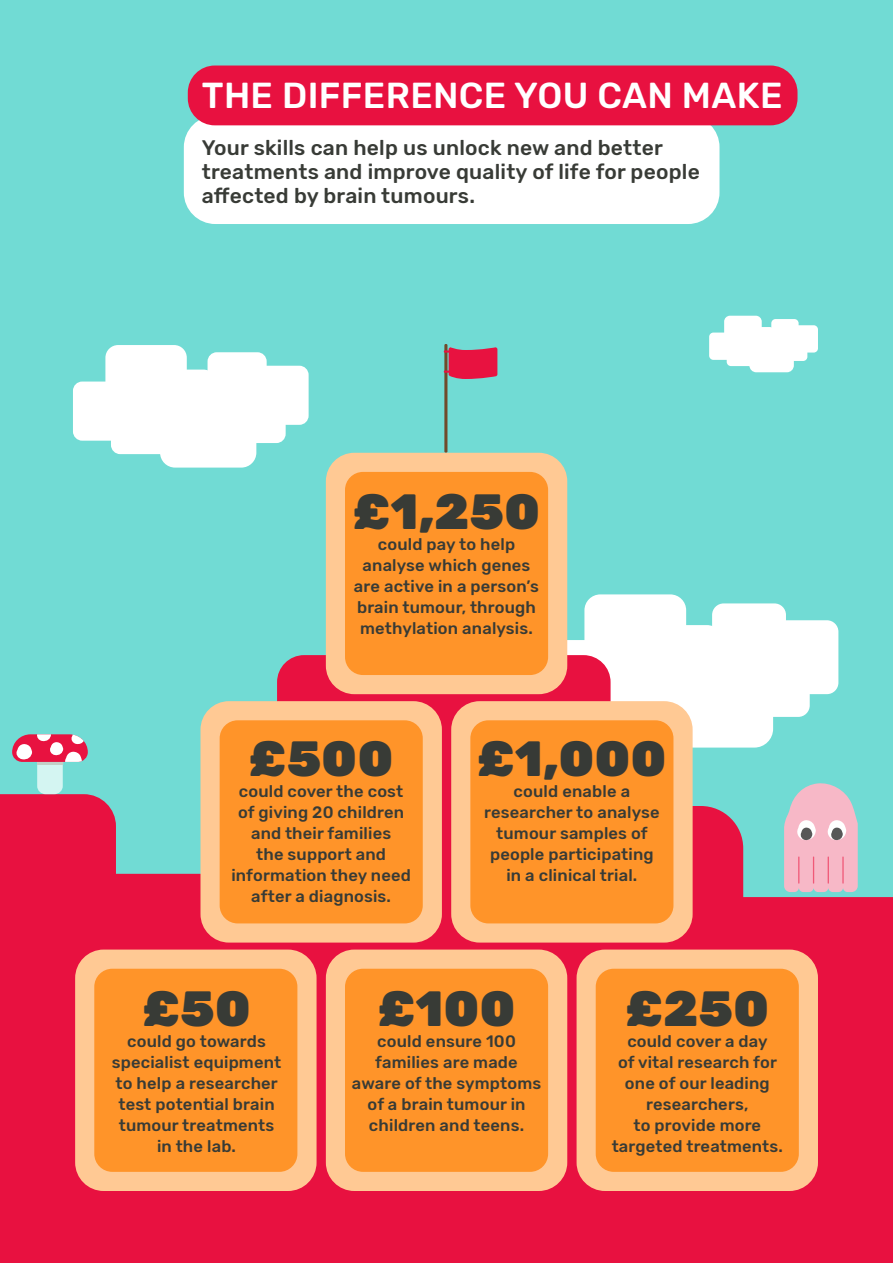
<style>
.page{position:relative;width:893px;height:1263px;background:#71dbd4}
.page>*{position:absolute;margin:0;border:0;box-sizing:border-box;transform-origin:0 0}
.t1{font:900 49.5px "Rubik";letter-spacing:.01em;color:#383b36}
.t2{font:900 49.5px "Rubik";color:#373a36}
.t3{font:500 36px "Rubik";letter-spacing:.01em;color:#fff}
.t4{font:500 21px/24px "Rubik";letter-spacing:.01em;color:#383b36}
.t5{font:500 16.5px/21px "Rubik";letter-spacing:.01em;color:#383b36;text-align:center}
</style>
<div class="page">
<hr style="left:444px;top:344px;width:3px;height:109px;background:#704a2b">
<svg style="left:444px;top:347px;width:53px;height:32px;background:#d42b4f"></svg>
<div style="left:73px;top:382px;width:59px;height:59px;background:#fff;border-radius:9px"></div>
<div style="left:249px;top:366px;width:60px;height:59px;background:#fff;border-radius:9px"></div>
<div style="left:208px;top:352px;width:59px;height:59px;background:#fff;border-radius:9px"></div>
<div style="left:160px;top:371px;width:96px;height:97px;background:#fff;border-radius:15px"></div>
<div style="left:111px;top:395px;width:59px;height:59px;background:#fff;border-radius:9px"></div>
<div style="left:227px;top:384px;width:59px;height:59px;background:#fff;border-radius:9px"></div>
<div style="left:105px;top:345px;width:82px;height:81px;background:#fff;border-radius:13px"></div>
<div style="left:135px;top:370px;width:81px;height:81px;background:#fff;border-radius:13px"></div>
<div style="left:544px;top:640px;width:74px;height:74px;background:#fff;border-radius:12px"></div>
<div style="left:764px;top:620px;width:74px;height:74px;background:#fff;border-radius:12px"></div>
<div style="left:712px;top:603px;width:74px;height:74px;background:#fff;border-radius:12px"></div>
<div style="left:653px;top:627px;width:120px;height:120px;background:#fff;border-radius:19px"></div>
<div style="left:736px;top:643px;width:74px;height:74px;background:#fff;border-radius:12px"></div>
<div style="left:584px;top:594px;width:102px;height:102px;background:#fff;border-radius:16px"></div>
<div style="left:621px;top:625px;width:102px;height:102px;background:#fff;border-radius:16px"></div>
<div style="left:709px;top:333px;width:27px;height:27px;background:#fff;border-radius:4px"></div>
<div style="left:791px;top:325px;width:27px;height:28px;background:#fff;border-radius:4px"></div>
<div style="left:771px;top:319px;width:28px;height:27px;background:#fff;border-radius:4px"></div>
<div style="left:749px;top:328px;width:45px;height:44px;background:#fff;border-radius:7px"></div>
<div style="left:727px;top:339px;width:27px;height:27px;background:#fff;border-radius:4px"></div>
<div style="left:780px;top:334px;width:27px;height:27px;background:#fff;border-radius:4px"></div>
<div style="left:724px;top:316px;width:38px;height:37px;background:#fff;border-radius:6px"></div>
<div style="left:738px;top:327px;width:37px;height:38px;background:#fff;border-radius:6px"></div>
<svg style="left:0;top:794px;width:893px;height:469px;background:#dc254e"></svg>
<div style="left:277px;top:655px;width:334px;height:334px;background:#e81140;border-radius:27px"></div>
<svg style="left:784px;top:783px;width:74px;height:109px;background:#e4bac6"></svg>
<hr style="left:842px;top:856px;width:2px;height:27px;background:#f05978">
<svg style="left:12px;top:734px;width:76px;height:60px"></svg>
<hr style="left:37px;top:762px;width:26px;height:2px;background:#c2cfc7">
<div style="left:184px;top:116px;width:535px;height:108px;background:#fff;border-radius:32px"></div>
<div style="left:188px;top:66px;width:609px;height:59px;background:#e81140;border-radius:27px"></div>
<div style="left:75px;top:949px;width:242px;height:242px;background:#ffc994;border-radius:28px"></div>
<div style="left:94px;top:969px;width:203px;height:203px;background:#ff9429;border-radius:18px"></div>
<div style="left:200px;top:701px;width:242px;height:241px;background:#ffc994;border-radius:28px"></div>
<div style="left:220px;top:720px;width:203px;height:203px;background:#ff9429;border-radius:18px"></div>
<div style="left:326px;top:949px;width:241px;height:242px;background:#ffc994;border-radius:28px"></div>
<div style="left:345px;top:969px;width:203px;height:203px;background:#ff9429;border-radius:18px"></div>
<div style="left:451px;top:701px;width:242px;height:241px;background:#ffc994;border-radius:28px"></div>
<div style="left:470px;top:720px;width:203px;height:203px;background:#ff9429;border-radius:18px"></div>
<div style="left:326px;top:453px;width:241px;height:241px;background:#ffc994;border-radius:28px"></div>
<div style="left:345px;top:472px;width:203px;height:203px;background:#ff9429;border-radius:18px"></div>
<div style="left:577px;top:949px;width:241px;height:242px;background:#ffc994;border-radius:28px"></div>
<div style="left:596px;top:969px;width:203px;height:203px;background:#ff9429;border-radius:18px"></div>
<h2 class="t3" style="left:202px;top:75px;width:582px">THE DIFFERENCE YOU CAN MAKE</h2>
<p class="t4" style="left:202px;top:136px;width:499px">Your skills can help us unlock new and better treatments and improve quality of life for people affected by brain tumours.</p>
<h1 class="t1" style="left:353px;top:482px;width:189px">£1,250</h1>
<p class="t5" style="left:354px;top:534px;width:187px">could pay to help analyse which genes are active in a person’s brain tumour, through methylation analysis.</p>
<h1 class="t1" style="left:249px;top:730px;width:146px">£500</h1>
<p class="t5" style="left:231px;top:782px;width:181px">could cover the cost of giving 20 children and their families<br>the support and information they need after a diagnosis.</p>
<h1 class="t2" style="left:477px;top:730px;width:191px">£1,000</h1>
<p class="t5" style="left:484px;top:782px;width:177px">could enable a researcher to analyse tumour samples of people participating in a clinical trial.</p>
<h1 class="t1" style="left:142px;top:979px;width:110px">£50</h1>
<p class="t5" style="left:112px;top:1031px;width:171px">could go towards specialist equipment to help a researcher test potential brain tumour treatments in the lab.</p>
<h1 class="t1" style="left:378px;top:979px;width:139px">£100</h1>
<p class="t5" style="left:352px;top:1031px;width:191px">could ensure 100 families are made aware of the symptoms of a brain tumour in children and teens.</p>
<h1 class="t1" style="left:625px;top:979px;width:145px">£250</h1>
<p class="t5" style="left:612px;top:1031px;width:173px">could cover a day<br>of vital research for one of our leading researchers,<br>to provide more targeted treatments.</p>
</div>
